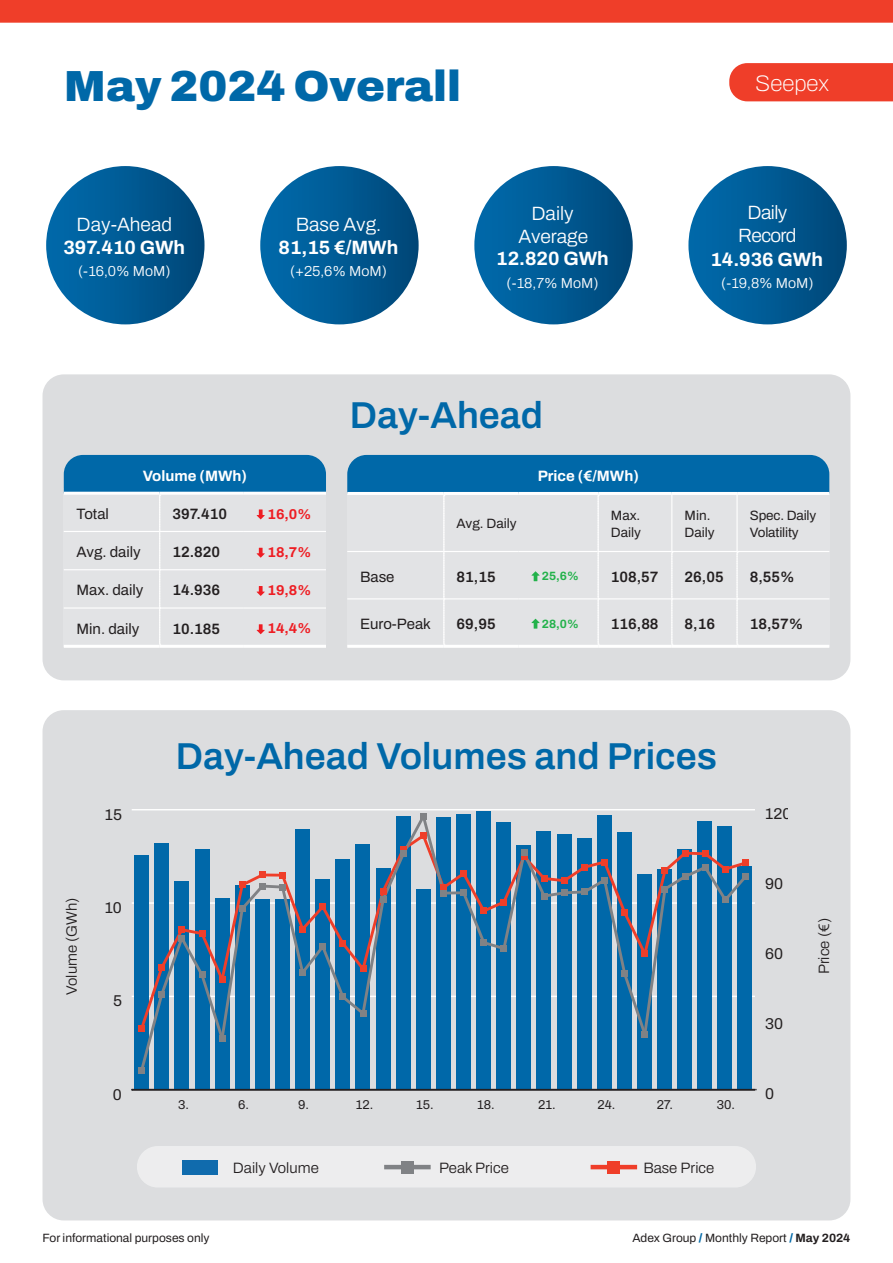
<style>
.page{position:relative;width:893px;height:1263px;background:#fff}
.page>*{position:absolute;margin:0;border:0;box-sizing:border-box;transform-origin:0 0}
.t1{font:900 43.5px "Archivo";color:#0068a8}
.t2{font:600 37.5px "Archivo";color:#0068a8}
.t3{font:100 22.5px "Archivo";color:#fff}
.t4{font:700 19.2px "Archivo";color:#fff}
.t5{font:300 19.2px/23.1px "Archivo";color:#fff;text-align:center}
.t6{font:300 19.2px/23.1px "Archivo";letter-spacing:-.03em;color:#fff;text-align:center}
.t7{font:15.6px "Archivo";color:#231f20}
.t8{font:600 15px "Archivo";color:#231f20}
.t9{font:300 15px "Archivo";color:#231f20}
.t10{font:15px "Archivo";color:#231f20}
.t11{font:700 15px "Archivo";color:#fff}
.t12{font:300 14.4px "Archivo";color:#fff}
.t13{font:700 14.25px "Archivo";color:#ee1d23}
.t14{font:13.5px/16.2px "Archivo";letter-spacing:-.005em;color:#231f20}
.t15{font:12.9px "Archivo";color:#231f20}
.t16{font:12px "Archivo";color:#231f20}
.t17{font:700 12px "Archivo";color:#23b24b}
.s1{font-weight:900;color:#0068a8}
.s2{font-weight:700}
</style>
<div class="page">
<div style="left:729px;top:63px;width:164px;height:38px;background:#ef3e29"></div>
<div style="left:0;top:0;width:893px;height:23px;background:#ef3e29"></div>
<div style="left:43px;top:374px;width:807px;height:306px;background:#dcdddf;border-radius:21px"></div>
<div style="left:43px;top:710px;width:807px;height:510px;background:#dcdddf;border-radius:21px"></div>
<hr style="left:132px;top:996px;width:623px;height:1px;background:#fff">
<hr style="left:132px;top:902px;width:623px;height:2px;background:#fff">
<hr style="left:132px;top:809px;width:623px;height:1px;background:#fff">
<div style="left:135px;top:855px;width:14px;height:235px;background:#0068a9"></div>
<div style="left:155px;top:843px;width:14px;height:247px;background:#0068a9"></div>
<div style="left:175px;top:881px;width:14px;height:209px;background:#0068a9"></div>
<div style="left:195px;top:849px;width:14px;height:241px;background:#0068a9"></div>
<div style="left:215px;top:898px;width:14px;height:192px;background:#0068a9"></div>
<div style="left:235px;top:885px;width:15px;height:205px;background:#0068a9"></div>
<div style="left:255px;top:899px;width:15px;height:191px;background:#0068a9"></div>
<div style="left:275px;top:899px;width:15px;height:191px;background:#0068a9"></div>
<div style="left:295px;top:829px;width:15px;height:261px;background:#0068a9"></div>
<div style="left:315px;top:879px;width:15px;height:211px;background:#0068a9"></div>
<div style="left:336px;top:859px;width:14px;height:231px;background:#0068a9"></div>
<div style="left:356px;top:844px;width:14px;height:246px;background:#0068a9"></div>
<div style="left:376px;top:868px;width:14px;height:222px;background:#0068a9"></div>
<div style="left:396px;top:816px;width:14px;height:274px;background:#0068a9"></div>
<div style="left:416px;top:889px;width:14px;height:201px;background:#0068a9"></div>
<div style="left:436px;top:817px;width:15px;height:273px;background:#0068a9"></div>
<div style="left:456px;top:814px;width:15px;height:276px;background:#0068a9"></div>
<div style="left:476px;top:811px;width:15px;height:279px;background:#0068a9"></div>
<div style="left:496px;top:822px;width:15px;height:268px;background:#0068a9"></div>
<div style="left:517px;top:845px;width:14px;height:245px;background:#0068a9"></div>
<div style="left:537px;top:831px;width:14px;height:259px;background:#0068a9"></div>
<div style="left:557px;top:834px;width:14px;height:256px;background:#0068a9"></div>
<div style="left:577px;top:838px;width:14px;height:252px;background:#0068a9"></div>
<div style="left:597px;top:815px;width:14px;height:275px;background:#0068a9"></div>
<div style="left:617px;top:832px;width:15px;height:258px;background:#0068a9"></div>
<div style="left:637px;top:874px;width:15px;height:216px;background:#0068a9"></div>
<div style="left:657px;top:869px;width:15px;height:221px;background:#0068a9"></div>
<div style="left:677px;top:849px;width:15px;height:241px;background:#0068a9"></div>
<div style="left:697px;top:821px;width:15px;height:269px;background:#0068a9"></div>
<div style="left:718px;top:826px;width:14px;height:264px;background:#0068a9"></div>
<div style="left:738px;top:867px;width:14px;height:223px;background:#0068a9"></div>
<hr style="left:132px;top:1089px;width:623px;height:1px;background:#231f20">
<svg style="left:138px;top:813px;width:611px;height:261px"></svg>
<div style="left:742px;top:873px;width:6px;height:7px;background:#808285"></div>
<div style="left:137px;top:1146px;width:619px;height:41px;background:#ededee;border-radius:21px"></div>
<hr style="left:384px;top:1165px;width:47px;height:4px;background:#808285">
<div style="left:401px;top:1161px;width:12px;height:12px;background:#808285"></div>
<div style="left:182px;top:1160px;width:36px;height:14px;background:#106bad"></div>
<hr style="left:591px;top:1165px;width:46px;height:4px;background:#ef3e29">
<div style="left:608px;top:1161px;width:12px;height:12px;background:#ef3e29"></div>
<svg style="left:473px;top:164px;width:161px;height:162px;background:#085f96"></svg>
<div style="left:471px;top:163px;width:165px;height:165px;border:3px solid #fff;border-radius:50%"></div>
<svg style="left:259px;top:164px;width:161px;height:162px;background:#085f96"></svg>
<div style="left:257px;top:163px;width:165px;height:165px;border:3px solid #fff;border-radius:50%"></div>
<svg style="left:45px;top:164px;width:161px;height:162px;background:#085e96"></svg>
<div style="left:43px;top:163px;width:165px;height:165px;border:3px solid #fff;border-radius:50%"></div>
<svg style="left:687px;top:164px;width:161px;height:162px;background:#085f96"></svg>
<div style="left:685px;top:163px;width:165px;height:165px;border:3px solid #fff;border-radius:50%"></div>
<hr style="left:64px;top:645px;width:96px;height:3px;background:#fff">
<hr style="left:160px;top:645px;width:84px;height:3px;background:#fff">
<hr style="left:244px;top:645px;width:82px;height:3px;background:#fff">
<svg style="left:64px;top:455px;width:262px;height:190px"></svg>
<hr style="left:347px;top:645px;width:97px;height:3px;background:#fff">
<hr style="left:444px;top:645px;width:75px;height:3px;background:#fff">
<hr style="left:519px;top:645px;width:79px;height:3px;background:#fff">
<hr style="left:598px;top:645px;width:74px;height:3px;background:#fff">
<hr style="left:672px;top:645px;width:65px;height:3px;background:#fff">
<hr style="left:737px;top:645px;width:92px;height:3px;background:#fff">
<svg style="left:347px;top:455px;width:482px;height:190px"></svg>
<h1 class="t1" style="left:64px;top:54px;width:399px">May 2024 Overall</h1>
<p class="t5" style="left:77px;top:213px;width:97px">Day-Ahead</p>
<p class="t4" style="left:64px;top:233px;width:123px">397.410 GWh</p>
<p class="t12" style="left:78px;top:261px;width:94px">(-16,0% MoM)</p>
<p class="t5" style="left:296px;top:213px;width:87px">Base Avg.</p>
<p class="t4" style="left:279px;top:233px;width:121px">81,15 €/MWh</p>
<p class="t12" style="left:290px;top:261px;width:98px">(+25,6% MoM)</p>
<p class="t5" style="left:519px;top:202px;width:71px">Daily<br>Average</p>
<p class="t4" style="left:496px;top:244px;width:114px">12.820 GWh</p>
<p class="t12" style="left:507px;top:272px;width:93px">(-18,7% MoM)</p>
<p class="t11" style="left:143px;top:464px;width:106px">Volume (MWh)</p>
<h2 class="t2" style="left:350px;top:387px;width:195px">Day-Ahead</h2>
<p class="t11" style="left:538px;top:464px;width:103px">Price (€/MWh)</p>
<h3 class="t3" style="left:755px;top:66px;width:75px">Seepex</h3>
<p class="t6" style="left:738px;top:201px;width:60px">Daily<br>Record</p>
<p class="t4" style="left:710px;top:245px;width:114px">14.936 GWh</p>
<p class="t12" style="left:721px;top:272px;width:94px">(-19,8% MoM)</p>
<p class="t10" style="left:77px;top:502px;width:34px">Total</p>
<p class="t8" style="left:172px;top:502px;width:56px">397.410</p>
<p class="t13" style="left:267px;top:503px;width:45px">16,0%</p>
<p class="t10" style="left:77px;top:541px;width:66px">Avg. daily</p>
<p class="t8" style="left:172px;top:541px;width:49px">12.820</p>
<p class="t13" style="left:267px;top:541px;width:45px">18,7%</p>
<p class="t10" style="left:77px;top:579px;width:68px">Max. daily</p>
<p class="t8" style="left:172px;top:579px;width:49px">14.936</p>
<p class="t13" style="left:267px;top:580px;width:45px">19,8%</p>
<p class="t10" style="left:77px;top:617px;width:64px">Min. daily</p>
<p class="t8" style="left:172px;top:617px;width:49px">10.185</p>
<p class="t13" style="left:267px;top:618px;width:45px">14,4%</p>
<p class="t14" style="left:457px;top:516px;width:62px">Avg. Daily</p>
<p class="t14" style="left:611px;top:508px;width:32px">Max.<br>Daily</p>
<p class="t14" style="left:685px;top:508px;width:32px">Min.<br>Daily</p>
<p class="t14" style="left:750px;top:508px;width:68px">Spec. Daily<br>Volatility</p>
<p class="t10" style="left:360px;top:565px;width:36px">Base</p>
<p class="t8" style="left:457px;top:565px;width:41px">81,15</p>
<p class="t17" style="left:542px;top:567px;width:38px">25,6%</p>
<p class="t8" style="left:611px;top:565px;width:49px">108,57</p>
<p class="t8" style="left:685px;top:565px;width:41px">26,05</p>
<p class="t8" style="left:750px;top:565px;width:46px">8,55%</p>
<p class="t10" style="left:360px;top:613px;width:72px">Euro-Peak</p>
<p class="t8" style="left:457px;top:613px;width:41px">69,95</p>
<p class="t17" style="left:542px;top:615px;width:38px">28,0%</p>
<p class="t8" style="left:611px;top:613px;width:49px">116,88</p>
<p class="t8" style="left:685px;top:613px;width:32px">8,16</p>
<p class="t8" style="left:750px;top:613px;width:55px">18,57%</p>
<p class="t7" style="left:105px;top:802px;width:19px">15</p>
<p class="t9" style="left:61px;top:995px;width:99px;rotate:-90deg">Volume (GWh)</p>
<p class="t7" style="left:105px;top:896px;width:19px">10</p>
<p class="t7" style="left:113px;top:989px;width:10px">5</p>
<p class="t7" style="left:113px;top:1082px;width:10px">0</p>
<h2 class="t2" style="left:176px;top:728px;width:543px">Day-Ahead Volumes and Prices</h2>
<p class="t15" style="left:178px;top:1095px;width:12px">3.</p>
<p class="t15" style="left:238px;top:1095px;width:12px">6.</p>
<p class="t15" style="left:298px;top:1095px;width:12px">9.</p>
<p class="t15" style="left:356px;top:1095px;width:19px">12.</p>
<p class="t15" style="left:416px;top:1095px;width:19px">15.</p>
<p class="t15" style="left:477px;top:1095px;width:19px">18.</p>
<p class="t15" style="left:538px;top:1095px;width:19px">21.</p>
<p class="t15" style="left:597px;top:1095px;width:19px">24.</p>
<p class="t15" style="left:657px;top:1095px;width:18px">27.</p>
<p class="t15" style="left:717px;top:1095px;width:20px">30.</p>
<p class="t9" style="left:233px;top:1156px;width:87px">Daily Volume</p>
<p class="t9" style="left:439px;top:1156px;width:71px">Peak Price</p>
<p class="t9" style="left:643px;top:1156px;width:72px">Base Price</p>
<p class="t7" style="left:765px;top:802px;width:28px">120</p>
<p class="t7" style="left:765px;top:872px;width:19px">90</p>
<p class="t7" style="left:765px;top:942px;width:19px">60</p>
<p class="t7" style="left:765px;top:1012px;width:19px">30</p>
<p class="t7" style="left:765px;top:1082px;width:10px">0</p>
<p class="t9" style="left:813px;top:974px;width:58px;rotate:-90deg">Price (€)</p>
<p class="t16" style="left:43px;top:1228px;width:169px">For informational purposes only</p>
<p class="t16" style="left:632px;top:1228px;width:220px">Adex Group <span class="s1">/</span> Monthly Report <span class="s1">/</span> <span class="s2">May 2024</span></p>
</div>
